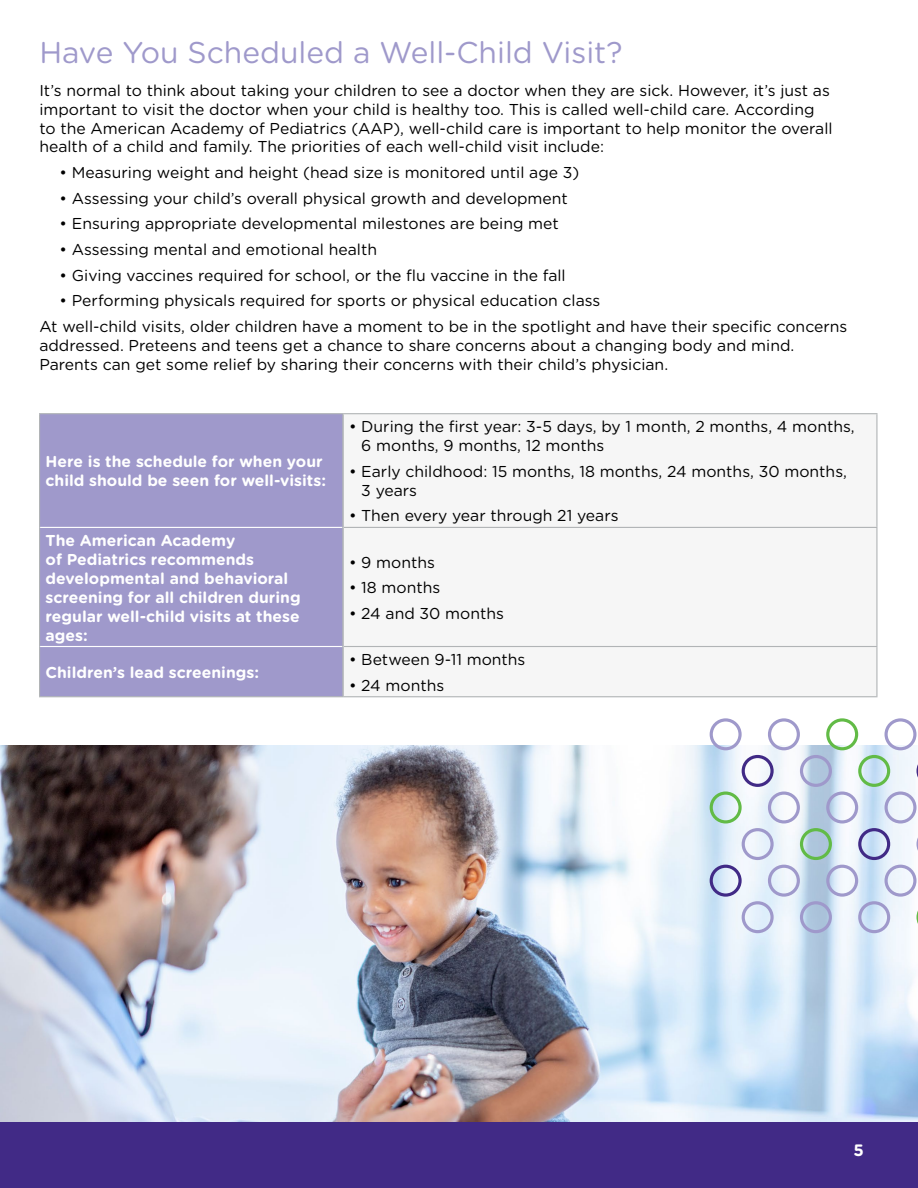
<style>
.page{position:relative;width:918px;height:1188px;background:#fff}
.page>*{position:absolute;margin:0;border:0;box-sizing:border-box;transform-origin:0 0}
.Article-H1{font:30px "Gotham Rounded";color:#9f99cb}
.t1{font:700 16.5px "Gotham Rounded";color:#fff}
.Body-P{font:15.75px/18.9px "Gotham Rounded";color:#000}
.Bulleted_Lists-P{font:15.75px "Gotham Rounded";color:#000}
.Body-P-2{font:700 15.75px/18.9px "Gotham Rounded";color:#fff}
</style>
<div class="page">
<div style="left:0;top:1121px;width:918px;height:67px;background:#412a86"></div>
<div style="left:40px;top:414px;width:302px;height:282px;background:#9f99cb"></div>
<div style="left:344px;top:414px;width:532px;height:234px;background:#f6f6f6"></div>
<hr style="left:39px;top:413px;width:304px;height:1px;background:#b1b4b6">
<hr style="left:39px;top:414px;width:1px;height:113px;background:#b1b4b6">
<hr style="left:343px;top:413px;width:535px;height:1px;background:#b1b4b6">
<hr style="left:876px;top:414px;width:2px;height:113px;background:#b1b4b6">
<hr style="left:39px;top:527px;width:1px;height:120px;background:#b1b4b6">
<hr style="left:344px;top:527px;width:534px;height:1px;background:#b1b4b6">
<hr style="left:876px;top:528px;width:2px;height:118px;background:#b1b4b6">
<hr style="left:39px;top:647px;width:1px;height:49px;background:#b1b4b6">
<hr style="left:344px;top:646px;width:534px;height:1px;background:#b1b4b6">
<hr style="left:876px;top:647px;width:2px;height:49px;background:#b1b4b6">
<hr style="left:39px;top:696px;width:304px;height:1px;background:#b1b4b6">
<hr style="left:343px;top:696px;width:535px;height:1px;background:#b1b4b6">
<hr style="left:342px;top:414px;width:2px;height:113px;background:#b1b4b6">
<hr style="left:342px;top:527px;width:2px;height:120px;background:#b1b4b6">
<hr style="left:342px;top:647px;width:2px;height:49px;background:#b1b4b6">
<hr style="left:40px;top:527px;width:302px;height:1px;background:#fff">
<hr style="left:40px;top:646px;width:302px;height:1px;background:#fff">
<img style="left:0;top:745px;width:918px;height:376px">
<div style="left:710px;top:718px;width:32px;height:32px;border:3px solid #9f99cb;border-radius:50%"></div>
<div style="left:768px;top:718px;width:32px;height:32px;border:3px solid #9f99cb;border-radius:50%"></div>
<div style="left:826px;top:718px;width:32px;height:32px;border:3px solid #62bb46;border-radius:50%"></div>
<div style="left:885px;top:718px;width:32px;height:32px;border:3px solid #9f99cb;border-radius:50%"></div>
<div style="left:742px;top:755px;width:32px;height:32px;border:3px solid #412a86;border-radius:50%"></div>
<div style="left:800px;top:755px;width:32px;height:32px;border:3px solid #9f99cb;border-radius:50%"></div>
<div style="left:858px;top:755px;width:32px;height:32px;border:3px solid #62bb46;border-radius:50%"></div>
<svg style="left:917px;top:755px;width:1px;height:32px"></svg>
<div style="left:710px;top:792px;width:32px;height:32px;border:3px solid #62bb46;border-radius:50%"></div>
<div style="left:768px;top:792px;width:32px;height:32px;border:3px solid #9f99cb;border-radius:50%"></div>
<div style="left:826px;top:792px;width:32px;height:32px;border:3px solid #9f99cb;border-radius:50%"></div>
<div style="left:885px;top:792px;width:32px;height:32px;border:3px solid #9f99cb;border-radius:50%"></div>
<div style="left:742px;top:828px;width:32px;height:32px;border:3px solid #9f99cb;border-radius:50%"></div>
<div style="left:800px;top:828px;width:32px;height:32px;border:3px solid #62bb46;border-radius:50%"></div>
<div style="left:858px;top:828px;width:32px;height:32px;border:3px solid #412a86;border-radius:50%"></div>
<svg style="left:917px;top:828px;width:1px;height:32px"></svg>
<div style="left:710px;top:865px;width:32px;height:32px;border:3px solid #412a86;border-radius:50%"></div>
<div style="left:768px;top:865px;width:32px;height:32px;border:3px solid #9f99cb;border-radius:50%"></div>
<div style="left:826px;top:865px;width:32px;height:32px;border:3px solid #9f99cb;border-radius:50%"></div>
<div style="left:885px;top:865px;width:32px;height:32px;border:3px solid #9f99cb;border-radius:50%"></div>
<div style="left:742px;top:901px;width:32px;height:32px;border:3px solid #9f99cb;border-radius:50%"></div>
<div style="left:800px;top:901px;width:32px;height:32px;border:3px solid #9f99cb;border-radius:50%"></div>
<div style="left:858px;top:901px;width:32px;height:32px;border:3px solid #9f99cb;border-radius:50%"></div>
<svg style="left:917px;top:901px;width:1px;height:32px"></svg>
<h1 class="Article-H1" style="left:39px;top:32px;width:585px">Have You Scheduled a Well-Child Visit?</h1>
<h1 class="Body-P" style="left:39px;top:80px;width:795px">It’s normal to think about taking your children to see a doctor when they are sick. However, it’s just as important to visit the doctor when your child is healthy too. This is called well-child care. According to the American Academy of Pediatrics (AAP), well-child care is important to help monitor the overall health of a child and family. The priorities of each well-child visit include:</h1>
<p class="Bulleted_Lists-P" style="left:60px;top:162px;width:521px">• Measuring weight and height (head size is monitored until age 3)</p>
<p class="Bulleted_Lists-P" style="left:60px;top:187px;width:510px">• Assessing your child’s overall physical growth and development</p>
<p class="Bulleted_Lists-P" style="left:60px;top:213px;width:501px">• Ensuring appropriate developmental milestones are being met</p>
<p class="Bulleted_Lists-P" style="left:60px;top:239px;width:319px">• Assessing mental and emotional health</p>
<p class="Bulleted_Lists-P" style="left:60px;top:264px;width:508px">• Giving vaccines required for school, or the flu vaccine in the fall</p>
<p class="Bulleted_Lists-P" style="left:60px;top:290px;width:542px">• Performing physicals required for sports or physical education class</p>
<h1 class="Body-P" style="left:39px;top:316px;width:809px">At well-child visits, older children have a moment to be in the spotlight and have their specific concerns addressed. Preteens and teens get a chance to share concerns about a changing body and mind.<br>Parents can get some relief by sharing their concerns with their child’s physician.</h1>
<h1 class="Body-P-2" style="left:46px;top:452px;width:282px">Here is the schedule for when your child should be seen for well-visits:</h1>
<h1 class="Body-P-2" style="left:46px;top:530px;width:257px">The American Academy<br>of Pediatrics recommends developmental and behavioral screening for all children during regular well-child visits at these ages:</h1>
<h1 class="Body-P-2" style="left:46px;top:662px;width:215px">Children’s lead screenings:</h1>
<h1 class="Body-P" style="left:361px;top:417px;width:495px;text-indent:-12px">• During the first year: 3-5 days, by 1 month, 2 months, 4 months,<br>6 months, 9 months, 12 months</h1>
<h1 class="Body-P" style="left:361px;top:461px;width:487px;text-indent:-12px">• Early childhood: 15 months, 18 months, 24 months, 30 months,<br>3 years</h1>
<h1 class="Body-P" style="left:349px;top:506px;width:271px">• Then every year through 21 years</h1>
<h1 class="Body-P" style="left:349px;top:552px;width:87px">• 9 months</h1>
<h1 class="Body-P" style="left:349px;top:578px;width:93px">• 18 months</h1>
<h1 class="Body-P" style="left:349px;top:603px;width:156px">• 24 and 30 months</h1>
<h1 class="Body-P" style="left:349px;top:649px;width:178px">• Between 9-11 months</h1>
<h1 class="Body-P" style="left:349px;top:675px;width:97px">• 24 months</h1>
<p class="t1" style="left:854px;top:1138px;width:12px">5</p>
</div>
